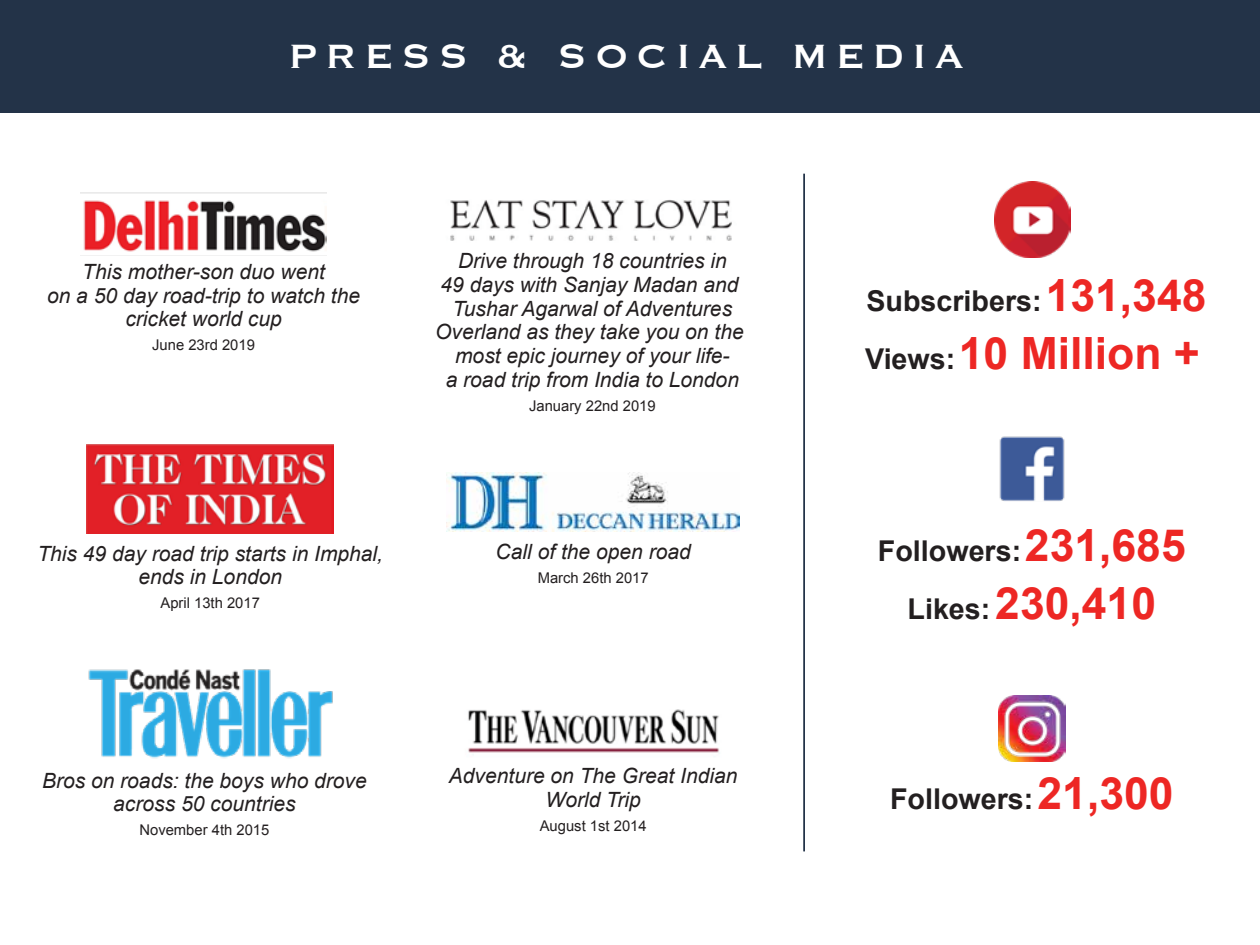
<style>
.page{position:relative;width:1260px;height:945px;background:#fff}
.page>*{position:absolute;margin:0;border:0;box-sizing:border-box;transform-origin:0 0}
.t1{font:700 44.45px "Arial";color:#ed2724}
.t2{font:43.75px "Copperplate";letter-spacing:.18em;color:#fff}
.t3{font:700 28.7px "Arial";color:#231f20}
.t4{font:italic 21px/23.6px "Arial";color:#231f20;text-align:center}
.t5{font:14.88px "Arial";color:#231f20}
.s1{font-size:44.45px;color:#ed2724}
.s2{font-size:28.7px;color:#231f20}
</style>
<div class="page">
<div style="left:0;top:0;width:1260px;height:112px;background:#233348"></div>
<hr style="left:803px;top:174px;width:2px;height:677px;background:#233348">
<img style="left:81px;top:192px;width:245px;height:64px">
<img style="left:450px;top:200px;width:282px;height:41px">
<img style="left:447px;top:473px;width:293px;height:59px">
<img style="left:88px;top:669px;width:245px;height:90px">
<img style="left:87px;top:445px;width:247px;height:88px">
<img style="left:468px;top:709px;width:252px;height:46px">
<img style="left:995px;top:181px;width:75px;height:76px">
<img style="left:999px;top:436px;width:66px;height:65px">
<img style="left:999px;top:695px;width:66px;height:67px">
<h2 class="t2" style="left:288px;top:28px;width:677px">PRESS &amp; SOCIAL MEDIA</h2>
<p class="t4" style="left:47px;top:260px;width:315px">This mother-son duo went<br>on a 50 day road-trip to watch the cricket world cup</p>
<p class="t5" style="left:152px;top:335px;width:104px">June 23rd 2019</p>
<p class="t4" style="left:37px;top:542px;width:347px">This 49 day road trip starts in Imphal, ends in London</p>
<p class="t5" style="left:160px;top:593px;width:101px">April 13th 2017</p>
<p class="t4" style="left:435px;top:249px;width:310px">Drive through 18 countries in<br>49 days with Sanjay Madan and<br>Tushar Agarwal of Adventures<br>Overland as they take you on the most epic journey of your life-<br>a road trip from India to London</p>
<p class="t5" style="left:529px;top:396px;width:128px">January 22nd 2019</p>
<p class="t4" style="left:496px;top:540px;width:197px">Call of the open road</p>
<p class="t5" style="left:538px;top:568px;width:112px">March 26th 2017</p>
<p class="t4" style="left:42px;top:769px;width:326px">Bros on roads: the boys who drove across 50 countries</p>
<p class="t5" style="left:139px;top:820px;width:131px">November 4th 2015</p>
<p class="t4" style="left:449px;top:765px;width:290px">Adventure on The Great Indian<br>World Trip</p>
<p class="t5" style="left:540px;top:816px;width:108px">August 1st 2014</p>
<h3 class="t3" style="left:866px;top:282px;width:342px">Subscribers:<span class="s1">131,348</span></h3>
<h1 class="t1" style="left:865px;top:324px;width:336px"><span class="s2">Views:</span>10 Million +</h1>
<h3 class="t3" style="left:878px;top:532px;width:309px">Followers:<span class="s1">231,685</span></h3>
<h1 class="t1" style="left:908px;top:574px;width:250px"><span class="s2">Likes:</span> 230,410</h1>
<h3 class="t3" style="left:890px;top:780px;width:285px">Followers:<span class="s1">21,300</span></h3>
</div>
